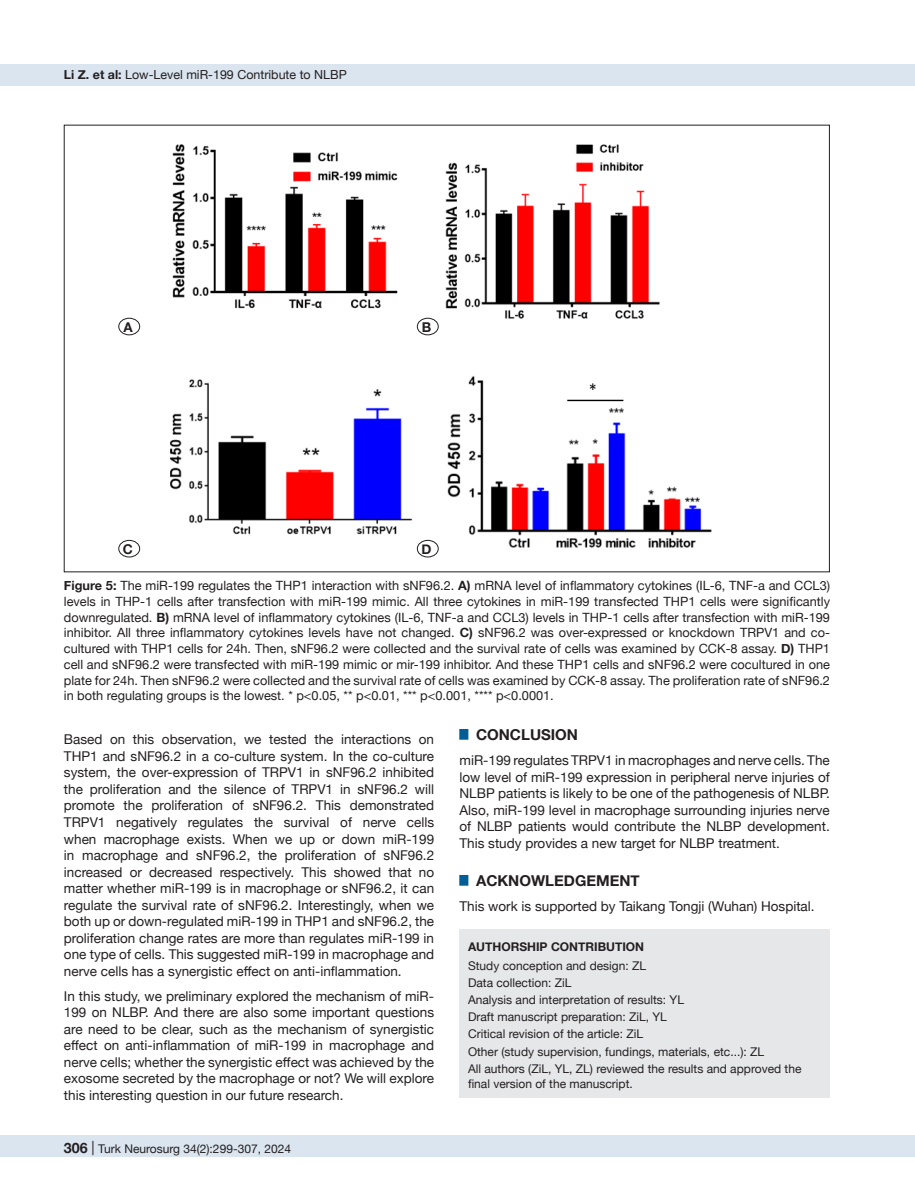
<style>
.page{position:relative;width:915px;height:1191px;background:#fff}
.page>*{position:absolute;margin:0;border:0;box-sizing:border-box;transform-origin:0 0}
.t1{font:700 15px "Helvetica Neue";color:#231f20}
.t2{font:13.5px/16.5px "Helvetica Neue";color:#231f20;text-align:justify}
.t3{font:700 13.5px "Helvetica Neue";color:#231f20}
.t4{font:12.75px/15.8px "Helvetica Neue";color:#231f20;text-align:justify}
.t5{font:12.45px "Helvetica Neue";color:#231f20}
.t6{font:12px/15px "Helvetica Neue";color:#231f20}
.t7{font:700 12px "Helvetica Neue";color:#231f20}
.s1{font-weight:700}
.s2{font-weight:700;font-size:14.25px}
.s3{font-size:14.25px}
</style>
<div class="page">
<div style="left:0;top:1135px;width:914px;height:22px;background:#dbe5f0"></div>
<div style="left:0;top:64px;width:914px;height:21px;background:#dbe5f0"></div>
<div style="left:459px;top:929px;width:370px;height:168px;background:#e6e7e9"></div>
<img style="left:122px;top:144px;width:590px;height:414px">
<div style="left:119px;top:318px;width:21px;height:17px;background:#fff;border-radius:50%"></div>
<div style="left:118px;top:318px;width:22px;height:17px;border:1px solid #231f20;border-radius:50%"></div>
<div style="left:119px;top:540px;width:21px;height:17px;background:#fff;border-radius:50%"></div>
<div style="left:118px;top:540px;width:22px;height:17px;border:1px solid #231f20;border-radius:50%"></div>
<div style="left:417px;top:540px;width:21px;height:17px;background:#fff;border-radius:50%"></div>
<div style="left:417px;top:540px;width:21px;height:17px;border:1px solid #231f20;border-radius:50%"></div>
<div style="left:417px;top:318px;width:21px;height:17px;background:#fff;border-radius:50%"></div>
<div style="left:417px;top:318px;width:21px;height:17px;border:1px solid #231f20;border-radius:50%"></div>
<p class="t5" style="left:64px;top:66px;width:284px"><span class="s1">Li Z. et al:</span> Low-Level miR-199 Contribute to NLBP</p>
<p class="t3" style="left:123px;top:316px;width:11px">A</p>
<p class="t3" style="left:421px;top:316px;width:11px">B</p>
<p class="t3" style="left:123px;top:538px;width:12px">C</p>
<p class="t3" style="left:421px;top:538px;width:12px">D</p>
<p class="t4" style="left:64px;top:578px;width:767px"><span class="s1">Figure 5:</span> The miR-199 regulates the THP1 interaction with sNF96.2. <span class="s1">A)</span> mRNA level of inflammatory cytokines (IL-6, TNF-a and CCL3) levels in THP-1 cells after transfection with miR-199 mimic. All three cytokines in miR-199 transfected THP1 cells were significantly downregulated. <span class="s1">B)</span> mRNA level of inflammatory cytokines (IL-6, TNF-a and CCL3) levels in THP-1 cells after transfection with miR-199 inhibitor. All three inflammatory cytokines levels have not changed. <span class="s1">C)</span> sNF96.2 was over-expressed or knockdown TRPV1 and co&shy;cultured with THP1 cells for 24h. Then, sNF96.2 were collected and the survival rate of cells was examined by CCK-8 assay. <span class="s1">D)</span> THP1 cell and sNF96.2 were transfected with miR-199 mimic or mir-199 inhibitor. And these THP1 cells and sNF96.2 were cocultured in one plate for 24h. Then sNF96.2 were collected and the survival rate of cells was examined by CCK-8 assay. The proliferation rate of sNF96.2 in both regulating groups is the lowest. * p&lt;0.05, ** p&lt;0.01, *** p&lt;0.001, **** p&lt;0.0001.</p>
<p class="t2" style="left:64px;top:732px;width:371px">Based on this observation, we tested the interactions on THP1 and sNF96.2 in a co-culture system. In the co-culture system, the over-expression of TRPV1 in sNF96.2 inhibited the proliferation and the silence of TRPV1 in sNF96.2 will promote the proliferation of sNF96.2. This demonstrated TRPV1 negatively regulates the survival of nerve cells when macrophage exists. When we up or down miR-199 in macrophage and sNF96.2, the proliferation of sNF96.2 increased or decreased respectively. This showed that no matter whether miR-199 is in macrophage or sNF96.2, it can regulate the survival rate of sNF96.2. Interestingly, when we both up or down-regulated miR-199 in THP1 and sNF96.2, the proliferation change rates are more than regulates miR-199 in one type of cells. This suggested miR-199 in macrophage and nerve cells has a synergistic effect on anti-inflammation.</p>
<p class="t2" style="left:64px;top:988px;width:371px">In this study, we preliminary explored the mechanism of miR-199 on NLBP. And there are also some important questions are need to be clear, such as the mechanism of synergistic effect on anti-inflammation of miR-199 in macrophage and nerve cells; whether the synergistic effect was achieved by the exosome secreted by the macrophage or not? We will explore this interesting question in our future research.</p>
<p class="t6" style="left:63px;top:1142px;width:229px"><span class="s2">306</span> <span class="s3">|</span> Turk Neurosurg 34(2):299-307, 2024</p>
<p class="t1" style="left:459px;top:723px;width:120px"><sup>█</sup> CONCLUSION</p>
<p class="t2" style="left:459px;top:753px;width:371px">miR-199 regulates TRPV1 in macrophages and nerve cells. The low level of miR-199 expression in peripheral nerve injuries of NLBP patients is likely to be one of the pathogenesis of NLBP.<br>Also, miR-199 level in macrophage surrounding injuries nerve of NLBP patients would contribute the NLBP development.<br>This study provides a new target for NLBP treatment.</p>
<p class="t1" style="left:459px;top:868px;width:182px"><sup>█</sup> ACKNOWLEDGEMENT</p>
<p class="t2" style="left:459px;top:898px;width:356px">This work is supported by Taikang Tongji (Wuhan) Hospital.</p>
<p class="t7" style="left:468px;top:937px;width:177px">AUTHORSHIP CONTRIBUTION</p>
<p class="t6" style="left:468px;top:958px;width:180px">Study conception and design: ZL</p>
<p class="t6" style="left:468px;top:976px;width:105px">Data collection: ZiL</p>
<p class="t6" style="left:468px;top:993px;width:217px">Analysis and interpretation of results: YL</p>
<p class="t6" style="left:468px;top:1010px;width:200px">Draft manuscript preparation: ZiL, YL</p>
<p class="t6" style="left:468px;top:1027px;width:176px">Critical revision of the article: ZiL</p>
<p class="t6" style="left:468px;top:1044px;width:297px">Other (study supervision, fundings, materials, etc...): ZL</p>
<p class="t6" style="left:468px;top:1061px;width:335px">All authors (ZiL, YL, ZL) reviewed the results and approved the final version of the manuscript.</p>
</div>
